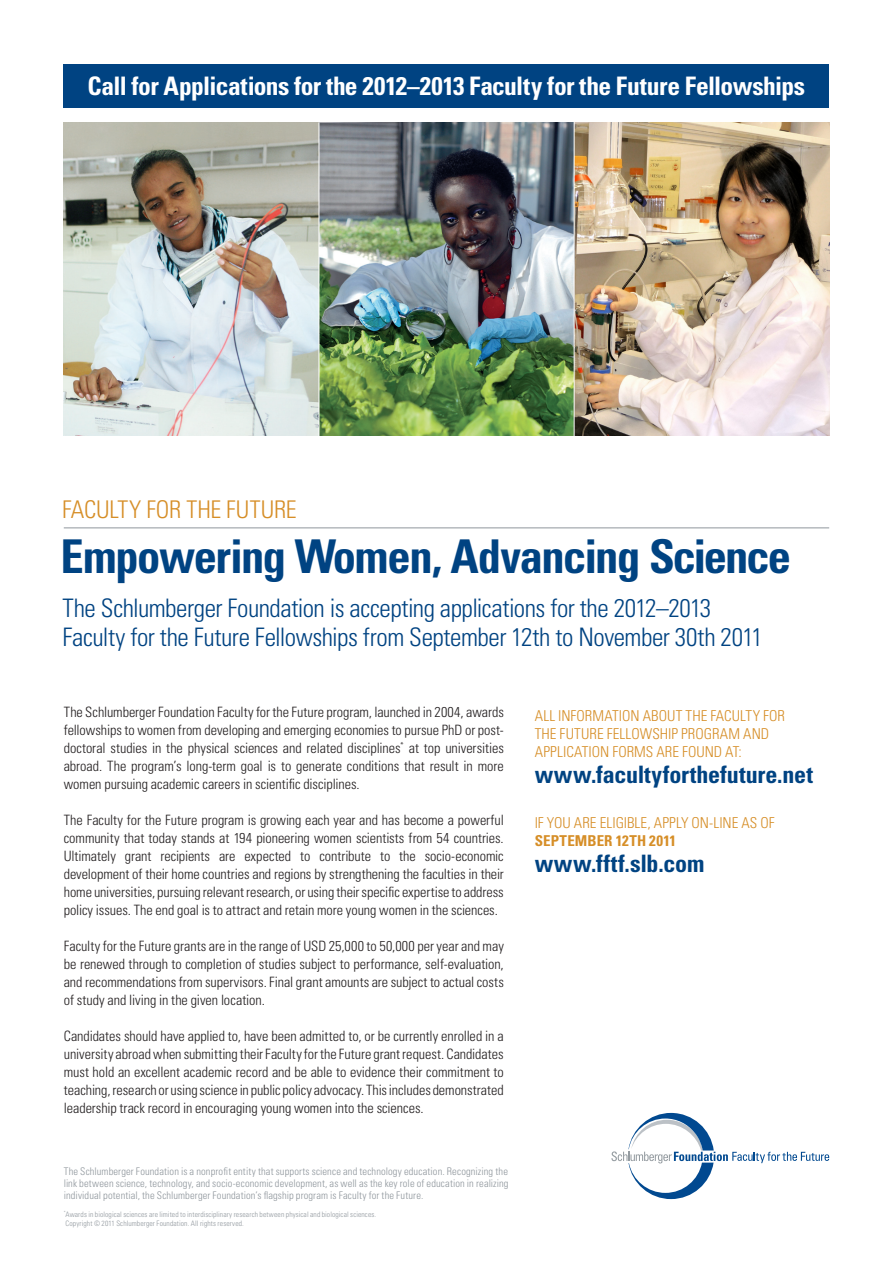
<style>
.page{position:relative;width:893px;height:1263px;background:#fff}
.page>*{position:absolute;margin:0;border:0;box-sizing:border-box;transform-origin:0 0}
.t1{font:700 condensed 46.5px "Univers LT Std";letter-spacing:-.035em;color:#004382}
.body{font:300 condensed 25.5px/28.5px "Univers LT Std";letter-spacing:-.02em;color:#004382}
.body-2{font:700 condensed 25.5px "Univers LT Std";letter-spacing:-.02em;color:#fff}
.t2{font:300 condensed 24.45px "Univers LT Std";letter-spacing:-.01em;color:#d68e27}
.t3{font:700 condensed 24px "Univers LT Std";color:#004382}
.t4{font:700 condensed 24px "Univers LT Std";letter-spacing:.025em;color:#004382}
.t5{font:300 condensed 15px/18px "Univers LT Std";color:#d68e27}
.body-3{font:300 condensed 14.25px/18px "Univers LT Std";letter-spacing:-.005em;color:#231f20;text-align:justify}
.body-4{font:300 condensed 10.5px/12px "Univers LT Std";letter-spacing:.01em;color:#90979d;text-align:justify}
.t6{font:300 condensed 7.5px/9px "Univers LT Std";letter-spacing:.015em;color:#90979d}
.s1{font-weight:700}
</style>
<div class="page">
<svg style="left:611px;top:1113px;width:218px;height:86px"></svg>
<img style="left:64px;top:123px;width:765px;height:313px">
<hr style="left:64px;top:528px;width:765px;height:1px;background:#90979d">
<div style="left:64px;top:64px;width:765px;height:44px;background:#004382"></div>
<hr style="left:319px;top:123px;width:1px;height:318px;background:#fff">
<hr style="left:574px;top:120px;width:1px;height:320px;background:#fff">
<p class="body-2" style="left:88px;top:70px;width:719px">Call for Applications for the 2012–2013 Faculty for the Future Fellowships</p>
<p class="t2" style="left:62px;top:495px;width:236px">FACULTY FOR THE FUTURE</p>
<p class="t1" style="left:61px;top:527px;width:732px">Empowering Women, Advancing Science</p>
<p class="body" style="left:63px;top:594px;width:702px">The Schlumberger Foundation is accepting applications for the 2012–2013<br>Faculty for the Future Fellowships from September 12th to November 30th 2011</p>
<p class="body-3" style="left:64px;top:703px;width:442px">The Schlumberger Foundation Faculty for the Future program, launched in 2004, awards fellowships to women from developing and emerging economies to pursue PhD or post&shy;doctoral studies in the physical sciences and related disciplines<sup>*</sup> at top universities abroad. The program’s long-term goal is to generate conditions that result in more women pursuing academic careers in scientific disciplines.</p>
<p class="body-3" style="left:64px;top:811px;width:442px">The Faculty for the Future program is growing each year and has become a powerful community that today stands at 194 pioneering women scientists from 54 countries.<br>Ultimately grant recipients are expected to contribute to the socio-economic development of their home countries and regions by strengthening the faculties in their home universities, pursuing relevant research, or using their specific expertise to address policy issues. The end goal is to attract and retain more young women in the sciences.</p>
<p class="body-3" style="left:64px;top:937px;width:442px">Faculty for the Future grants are in the range of USD 25,000 to 50,000 per year and may be renewed through to completion of studies subject to performance, self-evaluation, and recommendations from supervisors. Final grant amounts are subject to actual costs of study and living in the given location.</p>
<p class="body-3" style="left:64px;top:1027px;width:442px">Candidates should have applied to, have been admitted to, or be currently enrolled in a university abroad when submitting their Faculty for the Future grant request. Candidates must hold an excellent academic record and be able to evidence their commitment to teaching, research or using science in public policy advocacy. This includes demonstrated leadership track record in encouraging young women into the sciences.</p>
<p class="body-4" style="left:64px;top:1165px;width:446px">The Schlumberger Foundation is a nonprofit entity that supports science and technology education. Recognizing the link between science, technology, and socio-economic development, as well as the key role of education in realizing individual potential, the Schlumberger Foundation’s flagship program is Faculty for the Future.</p>
<p class="t6" style="left:64px;top:1209px;width:314px"><sup>*</sup>Awards in biological sciences are limited to interdisciplinary research between physical and biological sciences.<br>Copyright © 2011 Schlumberger Foundation. All rights reserved.</p>
<p class="t5" style="left:535px;top:706px;width:252px">ALL INFORMATION ABOUT THE FACULTY FOR<br>THE FUTURE FELLOWSHIP PROGRAM AND<br>APPLICATION FORMS ARE FOUND AT:</p>
<p class="t3" style="left:535px;top:760px;width:280px">www.facultyforthefuture.net</p>
<p class="t5" style="left:535px;top:813px;width:241px">IF YOU ARE ELIGIBLE, APPLY ON-LINE AS OF<br><span class="s1">SEPTEMBER 12TH 2011</span></p>
<p class="t4" style="left:535px;top:849px;width:171px">www.fftf.slb.com</p>
</div>
